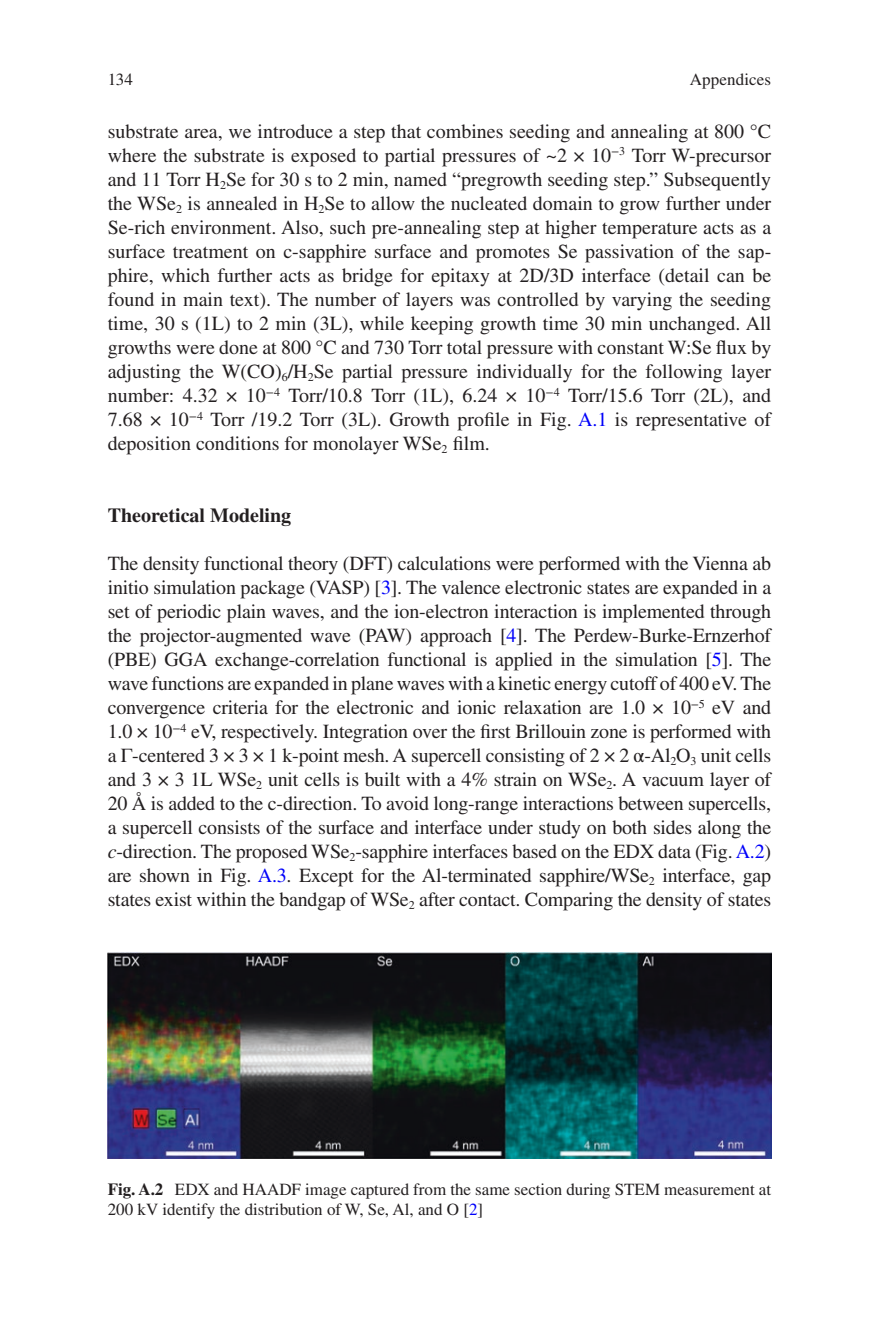
<style>
.page{position:relative;width:879px;height:1333px;background:#fff}
.page>*{position:absolute;margin:0;border:0;box-sizing:border-box;transform-origin:0 0}
.t1{font:20px/24px "Qbjwpm Times LT Std";letter-spacing:-.01em;color:#231f20;text-align:justify}
.t2{font:700 20px "Lfxwdp Times LT Std";color:#231f20}
.t3{font:17px/20px "Qbjwpm Times LT Std";color:#231f20}
.s1{color:#0000fa}
.s2{font-family:"Bmrsxq STIX General"}
.s3{font-family:"Lxscjn Times LT Std";font-style:italic}
.s4{font-family:"Lfxwdp Times LT Std";font-weight:700}
</style>
<div class="page">
<img style="left:108px;top:952px;width:663px;height:206px">
<p class="t3" style="left:690px;top:69px;width:83px">Appendices</p>
<p class="t3" style="left:108px;top:69px;width:27px">134</p>
<p class="t1" style="left:108px;top:119px;width:665px">substrate area, we introduce a step that combines seeding and annealing at 800 °C where the substrate is exposed to partial pressures of ~2 × 10<sup>−</sup><sup>3</sup> Torr W-precursor and 11 Torr H<sub>2</sub>Se for 30 s to 2 min, named “pregrowth seeding step.” Subsequently the WSe<sub>2</sub> is annealed in H<sub>2</sub>Se to allow the nucleated domain to grow further under Se-rich environment. Also, such pre-annealing step at higher temperature acts as a surface treatment on c-sapphire surface and promotes Se passivation of the sap&shy;phire, which further acts as bridge for epitaxy at 2D/3D interface (detail can be found in main text). The number of layers was controlled by varying the seeding time, 30 s (1L) to 2 min (3L), while keeping growth time 30 min unchanged. All growths were done at 800 °C and 730 Torr total pressure with constant W:Se flux by adjusting the W(CO)<sub>6</sub>/H<sub>2</sub>Se partial pressure individually for the following layer number: 4.32 × 10<sup>−</sup><sup>4</sup> Torr/10.8 Torr (1L), 6.24 × 10<sup>−</sup><sup>4</sup> Torr/15.6 Torr (2L), and 7.68 × 10<sup>−</sup><sup>4</sup> Torr /19.2 Torr (3L). Growth profile in Fig. <span class="s1">A.1</span> is representative of deposition conditions for monolayer WSe<sub>2</sub> film.</p>
<p class="t2" style="left:108px;top:503px;width:185px">Theoretical Modeling</p>
<p class="t1" style="left:108px;top:551px;width:665px">The density functional theory (DFT) calculations were performed with the Vienna ab initio simulation package (VASP) [<span class="s1">3</span>]. The valence electronic states are expanded in a set of periodic plain waves, and the ion-electron interaction is implemented through the projector-augmented wave (PAW) approach [<span class="s1">4</span>]. The Perdew-Burke-Ernzerhof (PBE) GGA exchange-correlation functional is applied in the simulation [<span class="s1">5</span>]. The wave functions are expanded in plane waves with a kinetic energy cutoff of 400 eV. The convergence criteria for the electronic and ionic relaxation are 1.0 × 10<sup>−</sup><sup>5</sup> eV and 1.0 × 10<sup>−</sup><sup>4</sup> eV, respectively. Integration over the first Brillouin zone is performed with a <span class="s2">Γ</span>-centered 3 × 3 × 1 k-point mesh. A supercell consisting of 2 × 2 <span class="s2">α</span>-Al<sub>2</sub>O<sub>3</sub> unit cells and 3 × 3 1L WSe<sub>2</sub> unit cells is built with a 4% strain on WSe<sub>2</sub>. A vacuum layer of 20 Å is added to the c-direction. To avoid long-range interactions between supercells, a supercell consists of the surface and interface under study on both sides along the <span class="s3">c</span>-direction. The proposed WSe<sub>2</sub>-sapphire interfaces based on the EDX data (Fig. <span class="s1">A.2</span>) are shown in Fig. <span class="s1">A.3</span>. Except for the Al-terminated sapphire/WSe<sub>2</sub> interface, gap states exist within the bandgap of WSe<sub>2</sub> after contact. Comparing the density of states</p>
<p class="t3" style="left:108px;top:1178px;width:665px"><span class="s4">Fig. A.2</span> EDX and HAADF image captured from the same section during STEM measurement at<br>200 kV identify the distribution of W, Se, Al, and O [<span class="s1">2</span>]</p>
</div>
